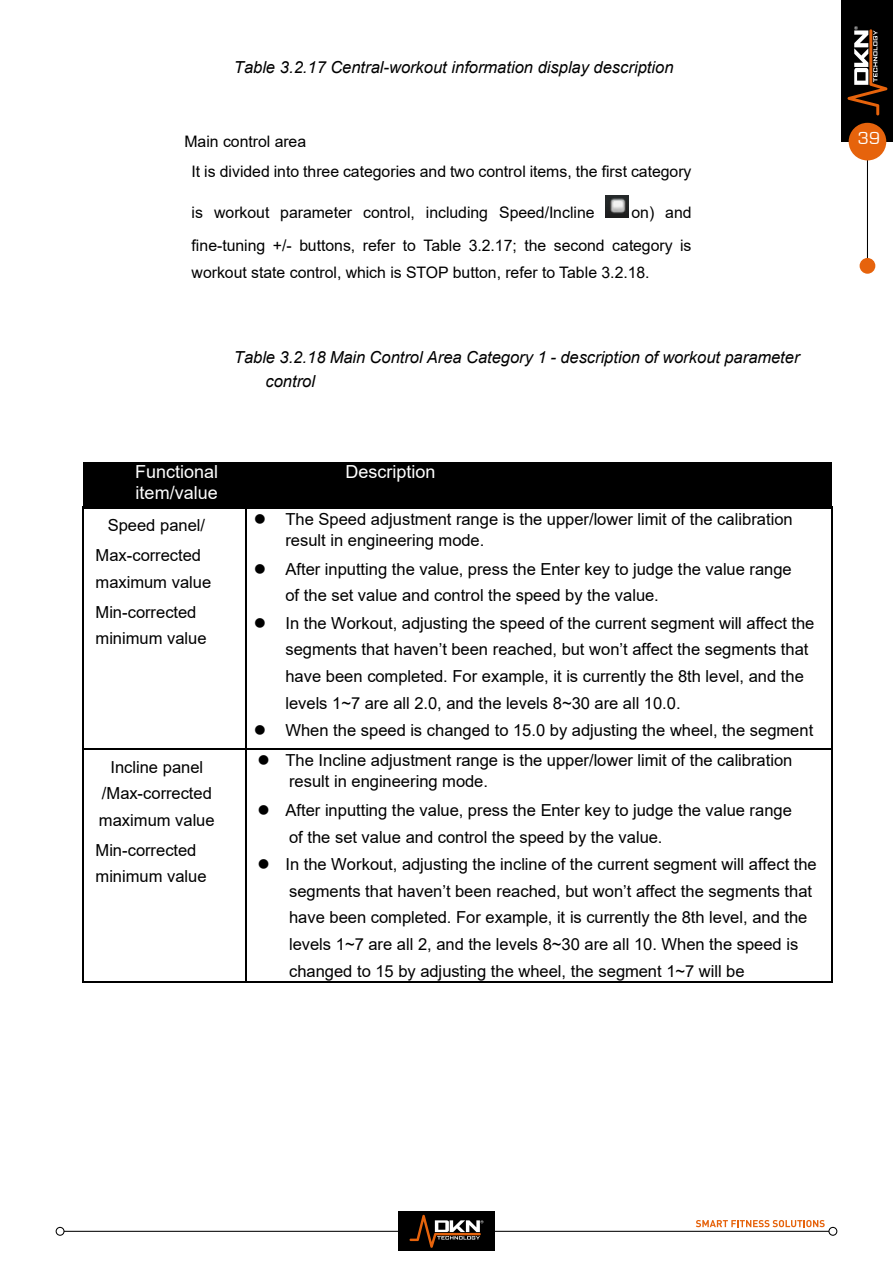
<style>
.page{position:relative;width:893px;height:1263px;background:#fff}
.page>*{position:absolute;margin:0;border:0;box-sizing:border-box;transform-origin:0 0}
.t1{font:18px/20.5px "Arial";color:#fff}
.t2{font:18px "Eurostar";color:#fff}
.t3{font:16.5px/26.7px "Arial";color:#000}
.t4{font:italic 16.5px/23.4px "Arial";color:#000}
.t5{font:15.9px/30px "Arial";color:#000}
</style>
<div class="page">
<hr style="left:60px;top:1231px;width:773px;height:1px;background:#000">
<svg style="left:56px;top:1227px;width:9px;height:9px"></svg>
<div style="left:398px;top:1212px;width:97px;height:39px;background:#000"></div>
<svg style="left:409px;top:1215px;width:74px;height:33px"></svg>
<svg style="left:696px;top:1220px;width:141px;height:16px"></svg>
<hr style="left:0;top:0;width:1px;height:142px;background:#000">
<div style="left:842px;top:0;width:51px;height:142px;background:#000"></div>
<svg style="left:847px;top:26px;width:40px;height:90px"></svg>
<hr style="left:867px;top:145px;width:1px;height:127px;background:#000">
<div style="left:849px;top:123px;width:37px;height:37px;background:#e6630c;border-radius:50%"></div>
<div style="left:860px;top:258px;width:15px;height:16px;background:#e6630c;border-radius:50%"></div>
<img style="left:606px;top:195px;width:22px;height:23px">
<div style="left:83px;top:462px;width:163px;height:44px;background:#000"></div>
<div style="left:246px;top:462px;width:585px;height:44px;background:#000"></div>
<svg style="left:82px;top:506px;width:4px;height:4px"></svg>
<hr style="left:86px;top:506px;width:159px;height:3px;background:#000">
<hr style="left:248px;top:506px;width:583px;height:3px;background:#000">
<hr style="left:82px;top:509px;width:1px;height:240px;background:#000">
<hr style="left:245px;top:509px;width:1px;height:240px;background:#000">
<hr style="left:831px;top:509px;width:1px;height:240px;background:#000">
<hr style="left:83px;top:749px;width:162px;height:1px;background:#000">
<hr style="left:246px;top:749px;width:585px;height:1px;background:#000">
<hr style="left:82px;top:750px;width:1px;height:231px;background:#000">
<hr style="left:83px;top:981px;width:162px;height:1px;background:#000">
<hr style="left:245px;top:750px;width:1px;height:231px;background:#000">
<hr style="left:246px;top:981px;width:585px;height:1px;background:#000">
<hr style="left:831px;top:750px;width:1px;height:231px;background:#000">
<p class="t4" style="left:234px;top:55px;width:441px">Table 3.2.17 Central-workout information display description</p>
<p class="t5" style="left:192px;top:126px;width:501px;text-indent:-7px">Main control area<br>It is divided into three categories and two control items, the first category</p>
<p class="t5" style="left:192px;top:197px;width:404px">is workout parameter control, including Speed/Incline</p>
<p class="t5" style="left:192px;top:195px;width:501px;line-height:33.3px;text-align:right">on) and<br>fine-tuning +/- buttons, refer to Table 3.2.17; the second category is</p>
<p class="t5" style="left:192px;top:258px;width:459px">workout state control, which is STOP button, refer to Table 3.2.18.</p>
<p class="t4" style="left:265px;top:346px;width:536px;text-indent:-31px">Table 3.2.18 Main Control Area Category 1 - description of workout parameter control</p>
<p class="t1" style="left:135px;top:461px;width:85px">Functional item/value</p>
<p class="t1" style="left:346px;top:461px;width:92px">Description</p>
<p class="t3" style="left:96px;top:510px;width:111px;line-height:29.8px;text-align:right">Speed panel/<br>Max-corrected</p>
<p class="t3" style="left:96px;top:567px;width:117px;line-height:29.7px">maximum value<br>Min-corrected</p>
<p class="t3" style="left:96px;top:625px;width:113px">minimum value</p>
<p class="t3" style="left:285px;top:509px;width:509px;line-height:20.7px;text-indent:-31px">⚫ The Speed adjustment range is the upper/lower limit of the calibration result in engineering mode.</p>
<p class="t3" style="left:254px;top:555px;width:539px">⚫ After inputting the value, press the Enter key to judge the value range</p>
<p class="t3" style="left:285px;top:582px;width:375px">of the set value and control the speed by the value.</p>
<p class="t3" style="left:254px;top:610px;width:562px">⚫ In the Workout, adjusting the speed of the current segment will affect the</p>
<p class="t3" style="left:285px;top:636px;width:524px">segments that haven’t been reached, but won’t affect the segments that</p>
<p class="t3" style="left:285px;top:663px;width:520px">have been completed. For example, it is currently the 8th level, and the</p>
<p class="t3" style="left:285px;top:689px;width:397px">levels 1~7 are all 2.0, and the levels 8~30 are all 10.0.</p>
<p class="t3" style="left:254px;top:717px;width:561px">⚫ When the speed is changed to 15.0 by adjusting the wheel, the segment</p>
<p class="t3" style="left:285px;top:744px;width:525px">1~7 will be maintained at 2.0, and the segment 8~30 will all be changed</p>
<p class="t3" style="left:285px;top:770px;width:57px">to 15.0.</p>
<p class="t3" style="left:289px;top:750px;width:505px;line-height:20.7px;text-indent:-32px">⚫ The Incline adjustment range is the upper/lower limit of the calibration result in engineering mode.</p>
<p class="t3" style="left:257px;top:797px;width:536px">⚫ After inputting the value, press the Enter key to judge the value range</p>
<p class="t3" style="left:289px;top:823px;width:375px">of the set value and control the speed by the value.</p>
<p class="t3" style="left:257px;top:851px;width:561px">⚫ In the Workout, adjusting the incline of the current segment will affect the</p>
<p class="t3" style="left:289px;top:877px;width:524px">segments that haven’t been reached, but won’t affect the segments that</p>
<p class="t3" style="left:289px;top:904px;width:520px">have been completed. For example, it is currently the 8th level, and the</p>
<p class="t3" style="left:289px;top:931px;width:511px">levels 1~7 are all 2, and the levels 8~30 are all 10. When the speed is</p>
<p class="t3" style="left:289px;top:957px;width:457px">changed to 15 by adjusting the wheel, the segment 1~7 will be</p>
<p class="t3" style="left:99px;top:753px;width:117px;text-align:center">Incline panel /Max-corrected maximum value</p>
<p class="t3" style="left:96px;top:836px;width:113px">Min-corrected minimum value</p>
<p class="t2" style="left:858px;top:127px;width:24px">39</p>
</div>
